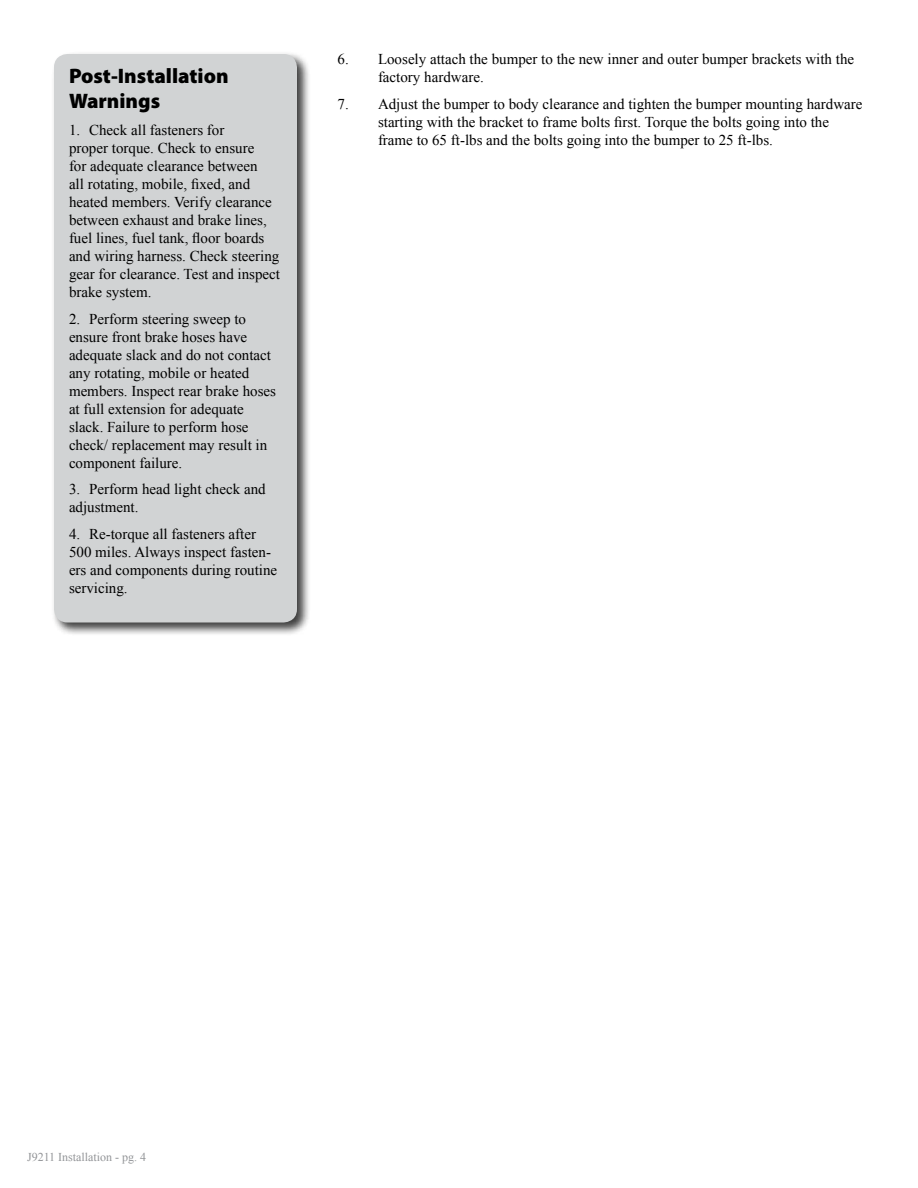
<style>
.page{position:relative;width:918px;height:1188px;background:#fff}
.page>*{position:absolute;margin:0;border:0;box-sizing:border-box;transform-origin:0 0}
.t1{font:900 21px/25.2px "Myriad Pro";color:#000}
.t2{font:15px/18px "Times New Roman";color:#000}
.t3{font:12px "Times New Roman";color:#939598}
</style>
<div class="page">
<div style="left:51px;top:51px;width:260px;height:585px;background:#000;opacity:.75"></div>
<div style="left:54px;top:54px;width:243px;height:568px;background:#d1d3d4;border-radius:14px"></div>
<h1 class="t1" style="left:69px;top:63px;width:161px">Post-Installation<br>Warnings</h1>
<p class="t2" style="left:69px;top:121px;width:213px">1. Check all fasteners for<br>proper torque. Check to ensure<br>for adequate clearance between<br>all rotating, mobile, fixed, and heated members. Verify clearance between exhaust and brake lines, fuel lines, fuel tank, floor boards and wiring harness. Check steering gear for clearance. Test and inspect brake system.</p>
<p class="t2" style="left:69px;top:309px;width:209px">2. Perform steering sweep to ensure front brake hoses have adequate slack and do not contact any rotating, mobile or heated members. Inspect rear brake hoses at full extension for adequate slack. Failure to perform hose check/ replacement may result in component failure.</p>
<p class="t2" style="left:69px;top:480px;width:198px">3. Perform head light check and adjustment.</p>
<p class="t2" style="left:69px;top:525px;width:210px">4. Re-torque all fasteners after<br>500 miles. Always inspect fasten&shy;ers and components during routine servicing.</p>
<p class="t2" style="left:378px;top:50px;width:478px;text-indent:-40px">6. Loosely attach the bumper to the new inner and outer bumper brackets with the factory hardware.</p>
<p class="t2" style="left:378px;top:95px;width:486px;text-indent:-40px">7. Adjust the bumper to body clearance and tighten the bumper mounting hardware starting with the bracket to frame bolts first. Torque the bolts going into the frame to 65 ft-lbs and the bolts going into the bumper to 25 ft-lbs.</p>
<p class="t3" style="left:27px;top:1149px;width:121px">J9211 Installation - pg. 4</p>
</div>
